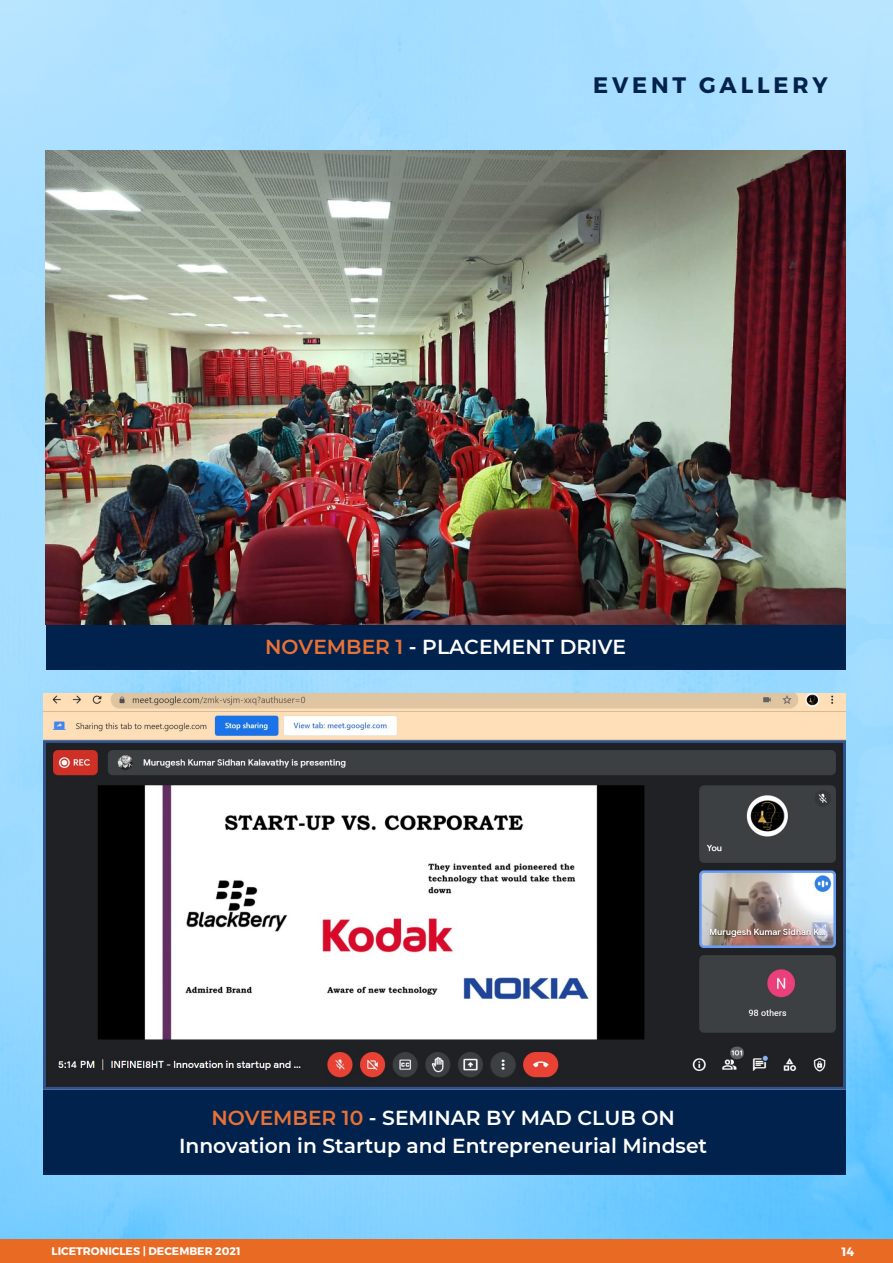
<style>
.page{position:relative;width:893px;height:1263px;background:#fff}
.page>*{position:absolute;margin:0;border:0;box-sizing:border-box;transform-origin:0 0}
.t1{font:700 22.35px "Montserrat";letter-spacing:.17em;color:#01224d}
.t2{font:600 20.25px/28.1px "Montserrat";color:#fff;text-align:center}
.t3{font:700 12.15px "Montserrat";color:#fff}
.t4{font:700 11.02px "Montserrat";color:#fff}
.s1{color:#ea7235}
</style>
<div class="page">
<img style="left:0;top:0;width:893px;height:1239px">
<img style="left:46px;top:151px;width:799px;height:474px">
<div style="left:0;top:1239px;width:893px;height:24px;background:#e86a23"></div>
<div style="left:46px;top:625px;width:799px;height:44px;background:#01224d"></div>
<img style="left:43px;top:693px;width:803px;height:397px">
<div style="left:43px;top:1090px;width:803px;height:84px;background:#01224d"></div>
<p class="t1" style="left:593px;top:70px;width:236px">EVENT GALLERY</p>
<p class="t2" style="left:265px;top:633px;width:362px"><span class="s1">NOVEMBER 1</span> - PLACEMENT DRIVE</p>
<p class="t2" style="left:179px;top:1104px;width:529px"><span class="s1">NOVEMBER 10</span> - SEMINAR BY MAD CLUB ON<br>Innovation in Startup and Entrepreneurial Mindset</p>
<p class="t4" style="left:52px;top:1244px;width:191px">LICETRONICLES | DECEMBER 2021</p>
<p class="t3" style="left:841px;top:1244px;width:14px">14</p>
</div>
